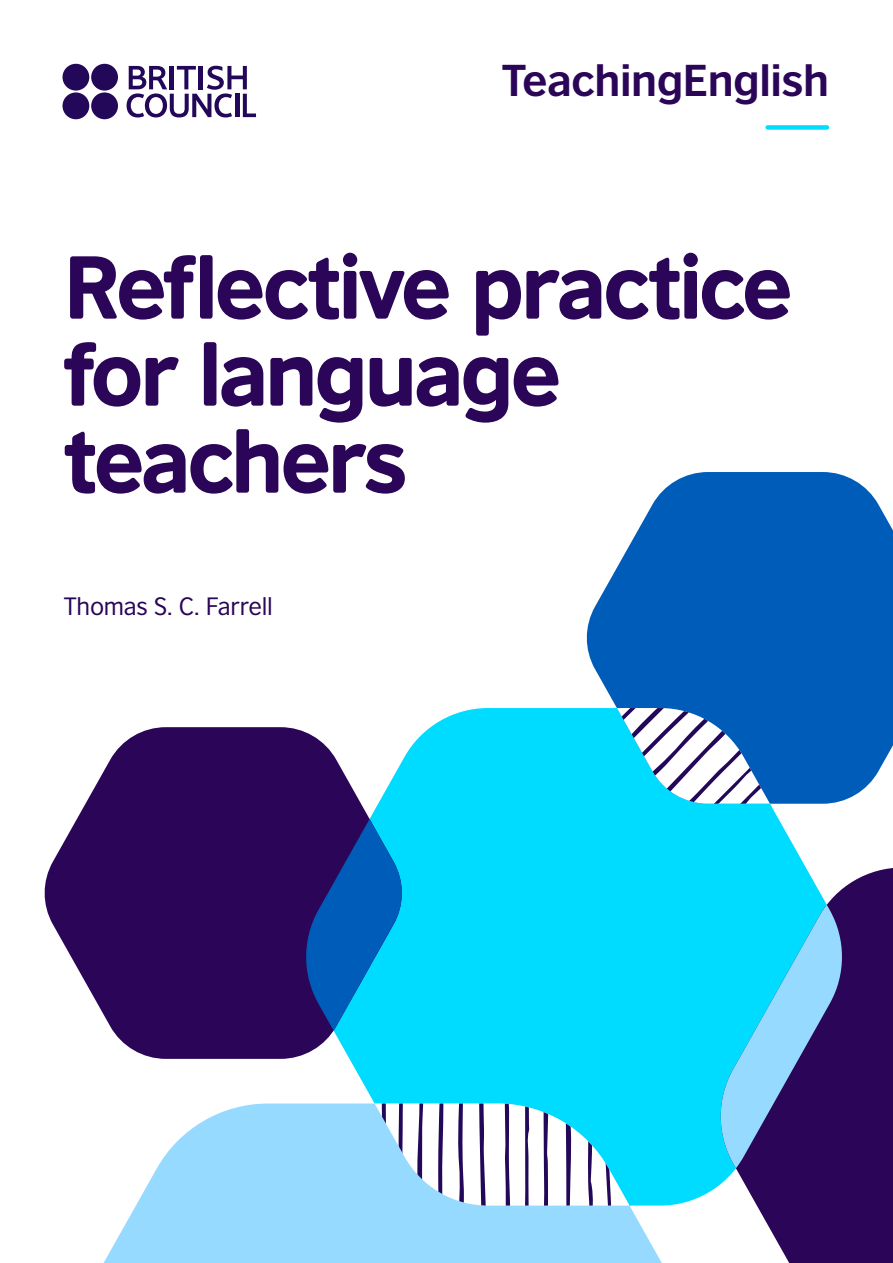
<style>
.page{position:relative;width:893px;height:1263px;background:#fff}
.page>*{position:absolute;margin:0;border:0;box-sizing:border-box;transform-origin:0 0}
.t1{font:84px/87px "British Council Sans Headline";letter-spacing:-.045em;color:#2b0557}
.t2{font:700 42px "British Council Sans";letter-spacing:-.01em;color:#2b0557}
.t3{font:23.7px "British Council Sans";letter-spacing:-.01em;color:#2b0557}
</style>
<div class="page">
<div style="left:349px;top:708px;width:457px;height:395px;background:#00dcff"></div>
<svg style="left:584px;top:472px;width:309px;height:332px;background:#1e74c3"></svg>
<svg style="left:717px;top:867px;width:176px;height:396px;background:#383479"></svg>
<svg style="left:44px;top:727px;width:361px;height:332px;fill:#2b0557"></svg>
<svg style="left:103px;top:1103px;width:642px;height:160px;fill:#97daff"></svg>
<svg style="left:617px;top:708px;width:153px;height:96px"></svg>
<svg style="left:375px;top:1103px;width:254px;height:102px"></svg>
<svg style="left:302px;top:819px;width:103px;height:212px;background:#0a68b3"></svg>
<svg style="left:717px;top:905px;width:129px;height:263px;background:#4294c7"></svg>
<div style="left:768px;top:125px;width:59px;height:5px;background:#00dcff"></div>
<svg style="left:127px;top:66px;width:129px;height:51px"></svg>
<div style="left:63px;top:92px;width:26px;height:27px;background:#23085a;border-radius:50%"></div>
<div style="left:91px;top:92px;width:27px;height:27px;background:#23085a;border-radius:50%"></div>
<div style="left:63px;top:64px;width:26px;height:27px;background:#23085a;border-radius:50%"></div>
<div style="left:91px;top:64px;width:27px;height:27px;background:#23085a;border-radius:50%"></div>
<p class="t2" style="left:502px;top:43px;width:329px">TeachingEnglish</p>
<p class="t1" style="left:64px;top:240px;width:731px">Reflective practice for language teachers</p>
<p class="t3" style="left:64px;top:587px;width:210px">Thomas S. C. Farrell</p>
</div>
